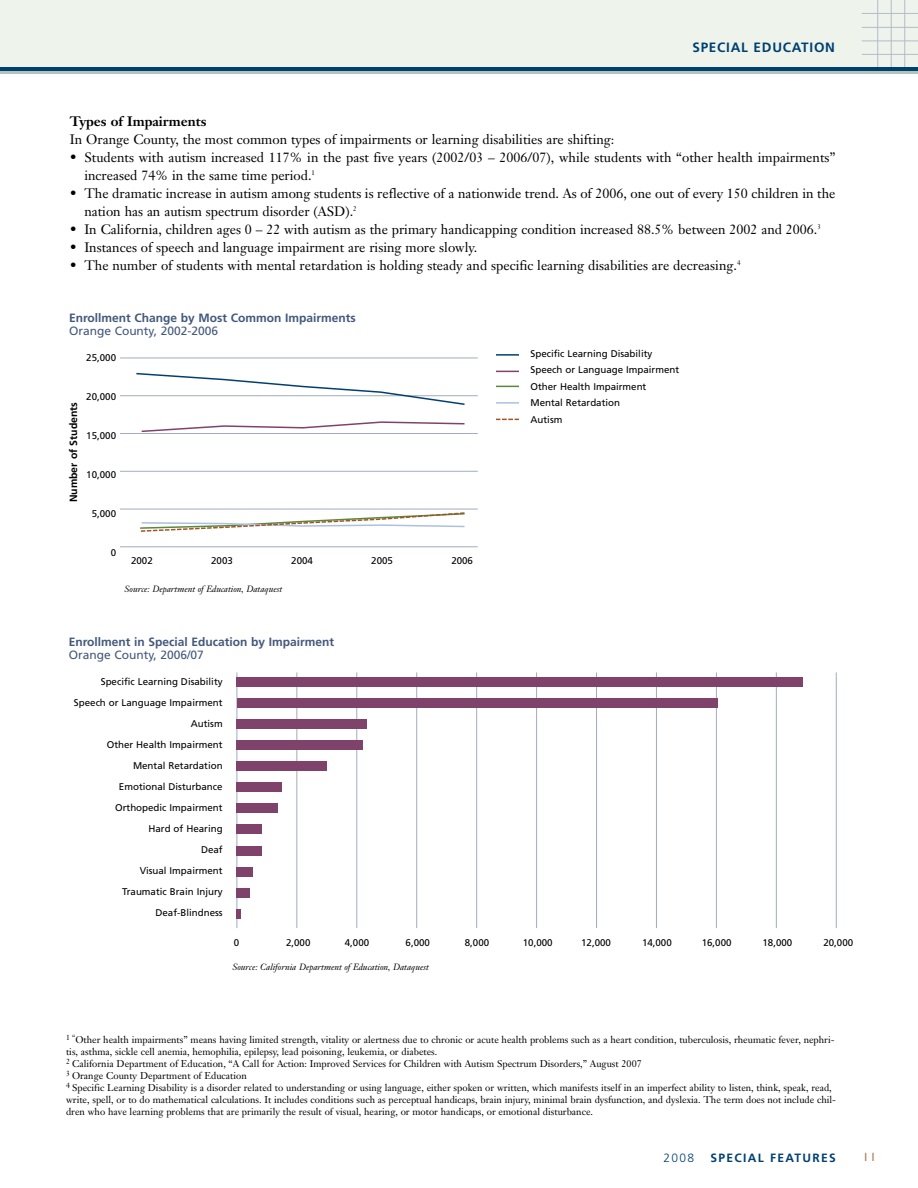
<style>
.page{position:relative;width:918px;height:1188px;background:#fff}
.page>*{position:absolute;margin:0;border:0;box-sizing:border-box;transform-origin:0 0}
.t1{font:13.5px/18px "Janson Text";color:#000}
.t2{font:700 13.5px "Janson Text";color:#000}
.t3{font:700 13.5px "Frutiger";letter-spacing:.055em;color:#004071}
.t4{font:700 12px "Frutiger";color:#43597b}
.t5{font:12px "Frutiger";color:#43597b}
.t6{font:700 12px "Frutiger";letter-spacing:.11em;color:#004071}
.t7{font:300 12px "Frutiger";color:#004071}
.t8{font:12px "Gill Sans";color:#ae7857}
.t9{font:700 10.5px "Frutiger";color:#000}
.t10{font:9.75px/12px "Janson Text";color:#000}
.t11{font:9.75px/21px "Frutiger";color:#000;text-align:right}
.t12{font:italic 9px "Janson Text";color:#000}
</style>
<div class="page">
<hr style="left:0;top:71px;width:918px;height:3px;background:#b4c4b8">
<div style="left:0;top:0;width:918px;height:71px;background:#eef3eb"></div>
<hr style="left:904px;top:0;width:1px;height:68px;background:#b4bcca">
<hr style="left:891px;top:0;width:1px;height:68px;background:#b4bcca">
<hr style="left:877px;top:0;width:1px;height:68px;background:#b4bcca">
<hr style="left:862px;top:27px;width:56px;height:1px;background:#b4bcca">
<hr style="left:862px;top:13px;width:56px;height:1px;background:#b4bcca">
<hr style="left:862px;top:41px;width:56px;height:1px;background:#b4bcca">
<hr style="left:862px;top:54px;width:56px;height:1px;background:#b4bcca">
<hr style="left:0;top:68px;width:918px;height:3px;background:#004071">
<hr style="left:237px;top:672px;width:1px;height:256px;background:#a1acbd">
<hr style="left:296px;top:672px;width:1px;height:256px;background:#a1acbd">
<hr style="left:356px;top:672px;width:1px;height:256px;background:#a1acbd">
<hr style="left:416px;top:672px;width:1px;height:256px;background:#a1acbd">
<hr style="left:476px;top:672px;width:1px;height:256px;background:#a1acbd">
<hr style="left:536px;top:672px;width:1px;height:256px;background:#a1acbd">
<hr style="left:596px;top:672px;width:1px;height:256px;background:#a1acbd">
<hr style="left:656px;top:672px;width:1px;height:256px;background:#a1acbd">
<hr style="left:716px;top:672px;width:1px;height:256px;background:#a1acbd">
<hr style="left:776px;top:672px;width:1px;height:256px;background:#a1acbd">
<hr style="left:836px;top:672px;width:1px;height:256px;background:#a1acbd">
<div style="left:237px;top:677px;width:566px;height:9px;background:#7f436b"></div>
<div style="left:237px;top:698px;width:481px;height:9px;background:#7f436b"></div>
<div style="left:237px;top:719px;width:130px;height:9px;background:#7f436b"></div>
<div style="left:237px;top:740px;width:126px;height:9px;background:#7f436b"></div>
<div style="left:237px;top:762px;width:90px;height:9px;background:#7f436b"></div>
<div style="left:237px;top:783px;width:45px;height:9px;background:#7f436b"></div>
<div style="left:237px;top:804px;width:41px;height:9px;background:#7f436b"></div>
<div style="left:237px;top:825px;width:25px;height:9px;background:#7f436b"></div>
<div style="left:237px;top:846px;width:25px;height:9px;background:#7f436b"></div>
<div style="left:237px;top:867px;width:16px;height:9px;background:#7f436b"></div>
<div style="left:237px;top:888px;width:13px;height:9px;background:#7f436b"></div>
<svg style="left:237px;top:909px;width:4px;height:9px"></svg>
<hr style="left:120px;top:546px;width:358px;height:1px;background:#a1acbd">
<hr style="left:120px;top:509px;width:358px;height:1px;background:#a1acbd">
<hr style="left:120px;top:471px;width:358px;height:1px;background:#a1acbd">
<hr style="left:120px;top:433px;width:358px;height:1px;background:#a1acbd">
<hr style="left:120px;top:395px;width:358px;height:1px;background:#a1acbd">
<hr style="left:120px;top:358px;width:358px;height:1px;background:#a1acbd">
<svg style="left:135px;top:372px;width:331px;height:33px"></svg>
<svg style="left:141px;top:421px;width:324px;height:11px"></svg>
<svg style="left:140px;top:512px;width:325px;height:20px"></svg>
<hr style="left:496px;top:354px;width:23px;height:2px;background:#004071">
<svg style="left:496px;top:371px;width:23px;height:1px"></svg>
<svg style="left:496px;top:386px;width:23px;height:1px"></svg>
<hr style="left:496px;top:402px;width:23px;height:2px;background:#acc0e2">
<svg style="left:496px;top:419px;width:23px;height:1px"></svg>
<h1 class="t3" style="left:692px;top:42px;width:144px">SPECIAL EDUCATION</h1>
<h1 class="t2" style="left:70px;top:116px;width:138px">Types of Impairments</h1>
<h1 class="t1" style="left:70px;top:131px;width:546px">In Orange County, the most common types of impairments or learning disabilities are shifting:</h1>
<h1 class="t1" style="left:84px;top:149px;width:753px;text-indent:-14px">• Students with autism increased 117% in the past five years (2002/03 – 2006/07), while students with “other health impairments” increased 74% in the same time period.<sup>1</sup></h1>
<h1 class="t1" style="left:84px;top:185px;width:753px;text-indent:-14px">• The dramatic increase in autism among students is reflective of a nationwide trend. As of 2006, one out of every 150 children in the nation has an autism spectrum disorder (ASD).<sup>2</sup></h1>
<h1 class="t1" style="left:70px;top:221px;width:752px">• In California, children ages 0 – 22 with autism as the primary handicapping condition increased 88.5% between 2002 and 2006.<sup>3</sup></h1>
<h1 class="t1" style="left:70px;top:239px;width:409px">• Instances of speech and language impairment are rising more slowly.</h1>
<h1 class="t1" style="left:70px;top:257px;width:672px">• The number of students with mental retardation is holding steady and specific learning disabilities are decreasing.<sup>4</sup></h1>
<p class="t4" style="left:69px;top:313px;width:288px">Enrollment Change by Most Common Impairments</p>
<p class="t5" style="left:69px;top:326px;width:151px">Orange County, 2002-2006</p>
<p class="t11" style="left:86px;top:347px;width:31px">25,000</p>
<p class="t11" style="left:86px;top:386px;width:31px">20,000</p>
<p class="t11" style="left:86px;top:425px;width:31px">15,000</p>
<p class="t11" style="left:86px;top:464px;width:31px">10,000</p>
<p class="t11" style="left:92px;top:503px;width:26px">5,000</p>
<p class="t11" style="left:111px;top:542px;width:7px">0</p>
<p class="t9" style="left:69px;top:502px;width:102px;rotate:-90deg">Number of Students</p>
<p class="t11" style="left:131px;top:551px;width:23px">2002</p>
<p class="t11" style="left:211px;top:551px;width:23px">2003</p>
<p class="t11" style="left:291px;top:551px;width:23px">2004</p>
<p class="t11" style="left:371px;top:551px;width:23px">2005</p>
<p class="t11" style="left:451px;top:551px;width:23px">2006</p>
<p class="t12" style="left:125px;top:585px;width:159px">Source: Department of Education, Dataquest</p>
<p class="t4" style="left:69px;top:637px;width:267px">Enrollment in Special Education by Impairment</p>
<p class="t5" style="left:69px;top:650px;width:137px">Orange County, 2006/07</p>
<p class="t11" style="left:74px;top:671px;width:150px">Specific Learning Disability<br>Speech or Language Impairment<br>Autism<br>Other Health Impairment<br>Mental Retardation<br>Emotional Disturbance<br>Orthopedic Impairment<br>Hard of Hearing<br>Deaf<br>Visual Impairment<br>Traumatic Brain Injury<br>Deaf-Blindness</p>
<p class="t11" style="left:531px;top:346px;width:150px;line-height:16.5px;text-align:left">Specific Learning Disability<br>Speech or Language Impairment<br>Other Health Impairment<br>Mental Retardation<br>Autism</p>
<p class="t11" style="left:234px;top:933px;width:7px">0</p>
<p class="t11" style="left:286px;top:933px;width:26px">2,000</p>
<p class="t11" style="left:345px;top:933px;width:26px">4,000</p>
<p class="t11" style="left:406px;top:933px;width:26px">6,000</p>
<p class="t11" style="left:465px;top:933px;width:26px">8,000</p>
<p class="t11" style="left:523px;top:933px;width:31px">10,000</p>
<p class="t11" style="left:581px;top:933px;width:31px">12,000</p>
<p class="t11" style="left:642px;top:933px;width:31px">14,000</p>
<p class="t11" style="left:702px;top:933px;width:31px">16,000</p>
<p class="t11" style="left:763px;top:933px;width:31px">18,000</p>
<p class="t11" style="left:823px;top:933px;width:31px">20,000</p>
<p class="t12" style="left:232px;top:964px;width:198px">Source: California Department of Education, Dataquest</p>
<p class="t10" style="left:66px;top:1034px;width:771px"><sup>1</sup> <sup>“</sup>Other health impairments” means having limited strength, vitality or alertness due to chronic or acute health problems such as a heart condition, tuberculosis, rheumatic fever, nephri&shy;tis, asthma, sickle cell anemia, hemophilia, epilepsy, lead poisoning, leukemia, or diabetes.<br><sup>2</sup> California Department of Education, “A Call for Action: Improved Services for Children with Autism Spectrum Disorders,” August 2007<br><sup>3</sup> Orange County Department of Education<br><sup>4</sup> Specific Learning Disability is a disorder related to understanding or using language, either spoken or written, which manifests itself in an imperfect ability to listen, think, speak, read, write, spell, or to do mathematical calculations. It includes conditions such as perceptual handicaps, brain injury, minimal brain dysfunction, and dyslexia. The term does not include chil&shy;dren who have learning problems that are primarily the result of visual, hearing, or motor handicaps, or emotional disturbance.</p>
<p class="t7" style="left:664px;top:1153px;width:32px">2008</p>
<p class="t6" style="left:711px;top:1153px;width:127px">SPECIAL FEATURES</p>
<p class="t8" style="left:863px;top:1150px;width:15px">11</p>
</div>
